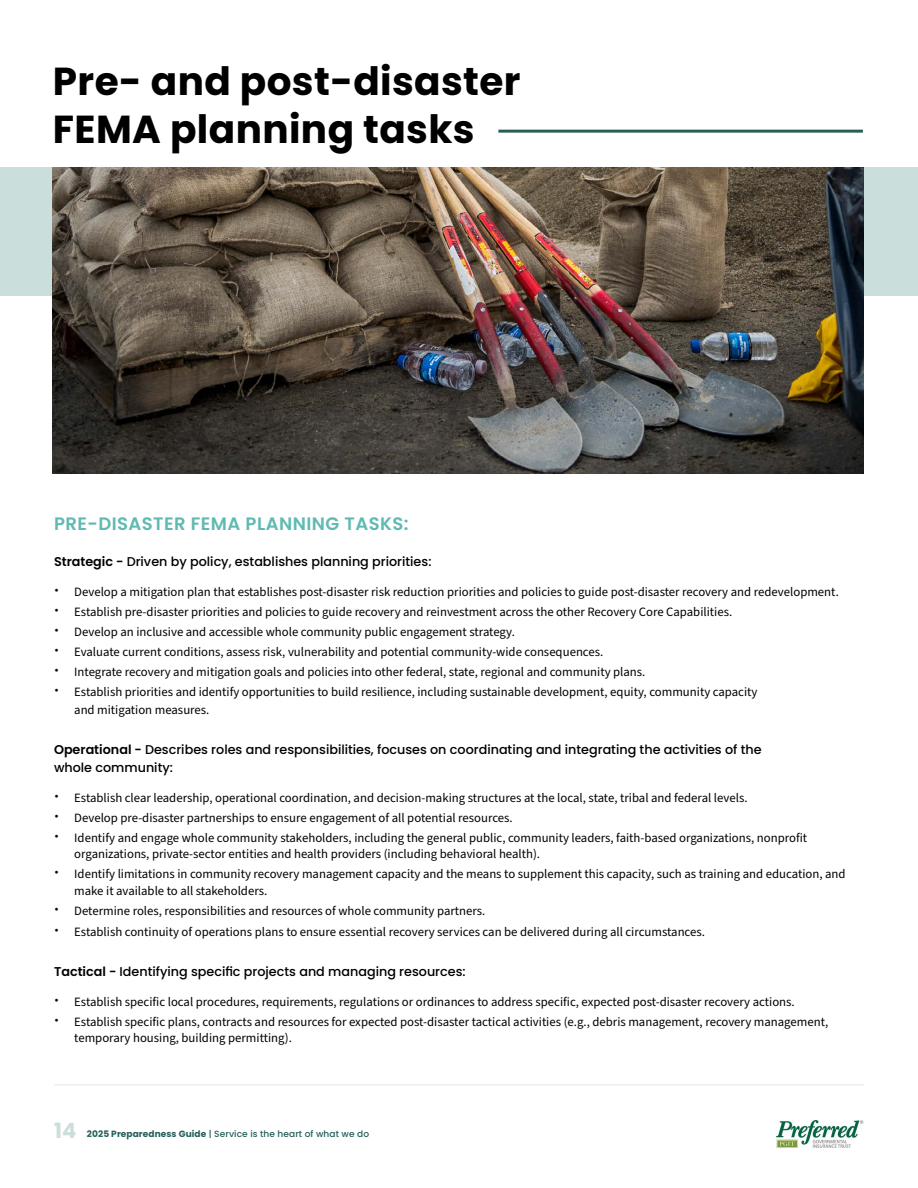
<style>
.page{position:relative;width:918px;height:1188px;background:#fff}
.page>*{position:absolute;margin:0;border:0;box-sizing:border-box;transform-origin:0 0}
.t1{font:700 39px/48px "Poppins";letter-spacing:.01em;color:#000}
.t2{font:700 21px "Poppins";color:#cadfdb}
.t3{font:600 18px "Poppins";letter-spacing:.025em;color:#5fbab1}
.t4{font:12.75px/20px "Source Sans Pro";color:#000}
.t5{font:500 12.75px/18px "Poppins";color:#000}
.t6{font:500 9px "Poppins";letter-spacing:.01em;color:#245f5a}
.s1{font-weight:600}
.s2{font-weight:600;font-size:18px}
.s3{font-weight:700}
</style>
<div class="page">
<img style="left:776px;top:1120px;width:88px;height:28px">
<hr style="left:54px;top:1084px;width:810px;height:1px;background:#e6e7e8">
<div style="left:0;top:167px;width:918px;height:128px;background:#cadfdb"></div>
<hr style="left:498px;top:130px;width:365px;height:3px;background:#245f5a">
<img style="left:53px;top:167px;width:811px;height:306px">
<h1 class="t1" style="left:53px;top:57px;width:469px">Pre- and post-disaster<br>FEMA planning tasks</h1>
<h3 class="t3" style="left:54px;top:513px;width:356px">PRE-DISASTER FEMA PLANNING TASKS:</h3>
<p class="t5" style="left:54px;top:553px;width:379px"><span class="s1">Strategic -</span> Driven by policy, establishes planning priorities:</p>
<p class="t4" style="left:54px;top:582px;width:786px"><span class="s2">·</span> Develop a mitigation plan that establishes post-disaster risk reduction priorities and policies to guide post-disaster recovery and redevelopment. <span class="s2">·</span> Establish pre-disaster priorities and policies to guide recovery and reinvestment across the other Recovery Core Capabilities.<br><span class="s2">·</span> Develop an inclusive and accessible whole community public engagement strategy.<br><span class="s2">·</span> Evaluate current conditions, assess risk, vulnerability and potential community-wide consequences.<br><span class="s2">·</span> Integrate recovery and mitigation goals and policies into other federal, state, regional and community plans.<br><span class="s2">·</span> Establish priorities and identify opportunities to build resilience, including sustainable development, equity, community capacity</p>
<p class="t4" style="left:74px;top:700px;width:137px">and mitigation measures.</p>
<p class="t5" style="left:54px;top:740px;width:709px"><span class="s1">Operational -</span> Describes roles and responsibilities, focuses on coordinating and integrating the activities of the whole community:</p>
<p class="t4" style="left:54px;top:788px;width:755px"><span class="s2">·</span> Establish clear leadership, operational coordination, and decision-making structures at the local, state, tribal and federal levels.<br><span class="s2">·</span> Develop pre-disaster partnerships to ensure engagement of all potential resources.<br><span class="s2">·</span> Identify and engage whole community stakeholders, including the general public, community leaders, faith-based organizations, nonprofit</p>
<p class="t4" style="left:54px;top:844px;width:793px;text-indent:20px">organizations, private-sector entities and health providers (including behavioral health).<br><span class="s2">·</span> Identify limitations in community recovery management capacity and the means to supplement this capacity, such as training and education, and</p>
<p class="t4" style="left:54px;top:881px;width:433px;text-indent:20px">make it available to all stakeholders.<br><span class="s2">·</span> Determine roles, responsibilities and resources of whole community partners.</p>
<p class="t4" style="left:54px;top:923px;width:653px"><span class="s2">·</span> Establish continuity of operations plans to ensure essential recovery services can be delivered during all circumstances.</p>
<p class="t5" style="left:54px;top:962px;width:413px"><span class="s1">Tactical -</span> Identifying specific projects and managing resources:</p>
<p class="t4" style="left:54px;top:992px;width:776px"><span class="s2">·</span> Establish specific local procedures, requirements, regulations or ordinances to address specific, expected post-disaster recovery actions.<br><span class="s2">·</span> Establish specific plans, contracts and resources for expected post-disaster tactical activities (e.g., debris management, recovery management,</p>
<p class="t4" style="left:74px;top:1029px;width:219px">temporary housing, building permitting).</p>
<h2 class="t2" style="left:54px;top:1118px;width:24px">14</h2>
<p class="t6" style="left:87px;top:1128px;width:284px"><span class="s3">2025 Preparedness Guide</span> | Service is the heart of what we do</p>
</div>
